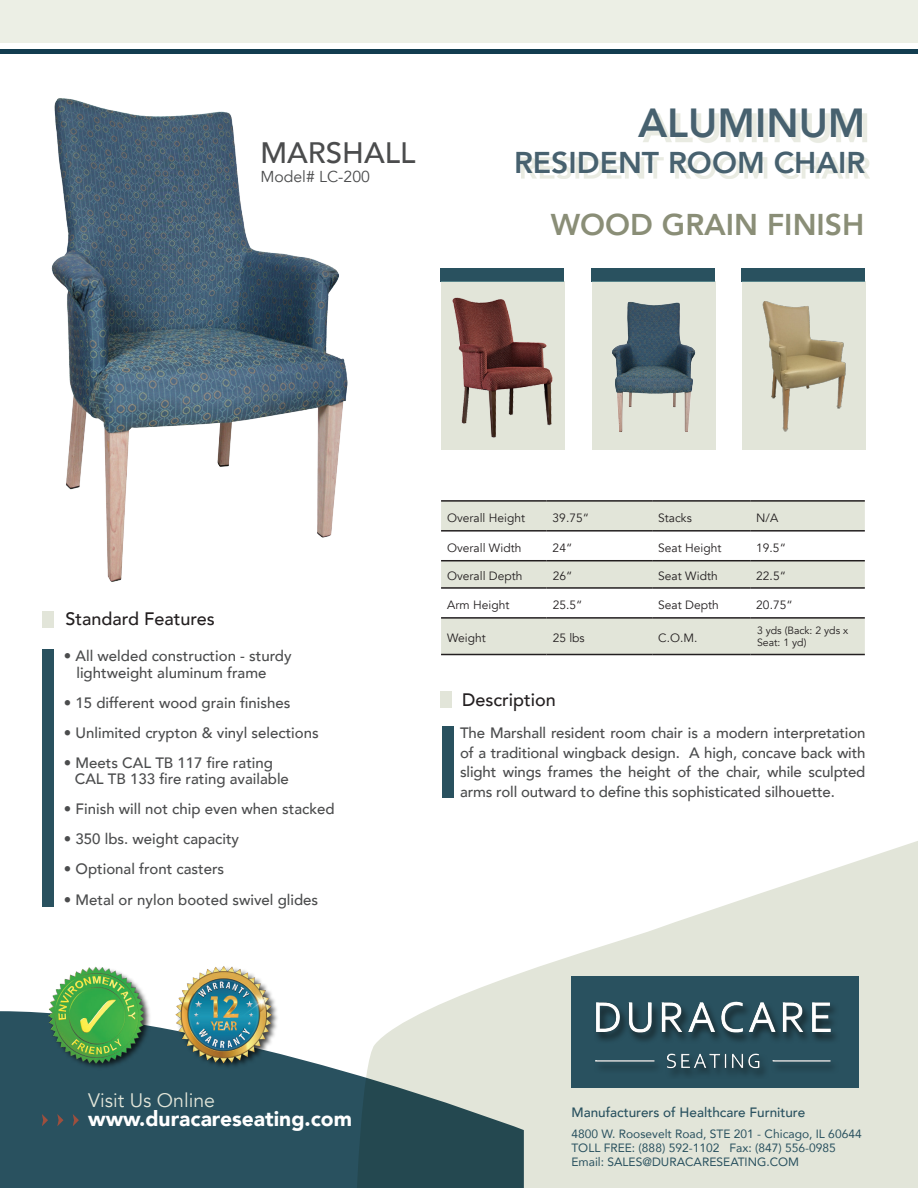
<style>
.page{position:relative;width:918px;height:1188px;background:#fff}
.page>*{position:absolute;margin:0;border:0;box-sizing:border-box;transform-origin:0 0}
.t1{font:800 40.5px "Avenir";color:#47616f}
.t2{font:800 30px "Avenir";color:#47616f}
.t3{font:800 30px "Avenir";color:#8a8e77}
.t4{font:500 29.4px "Avenir";color:#4b4c4d}
.t5{font:900 21px "Avenir";color:#fff}
.t6{font:19.5px "Avenir";color:#e2e5d9}
.t7{font:500 18px "Avenir";color:#231f20}
.t8{font:15.75px "Avenir";color:#4b4c4d}
.t9{font:500 15px/19.5px "Avenir";color:#4b4c4d}
.t10{font:500 13.5px "Avenir";color:#29515f}
.t11{font:12px "Avenir";color:#231f20}
.t12{font:12px/14.4px "Avenir";color:#29515f}
.t13{font:10.5px/12.6px "Avenir";color:#231f20}
</style>
<div class="page">
<svg style="left:0;top:1011px;width:356px;height:176px;background:#3a5f6c"></svg>
<svg style="left:356px;top:841px;width:561px;height:346px;fill:#e2e5d9"></svg>
<svg style="left:73px;top:1113px;width:6px;height:12px"></svg>
<svg style="left:57px;top:1113px;width:6px;height:12px"></svg>
<svg style="left:42px;top:1113px;width:6px;height:12px"></svg>
<img style="left:48px;top:966px;width:232px;height:104px">
<div style="left:570px;top:976px;width:288px;height:111px;background:#29515f"></div>
<img style="left:595px;top:1001px;width:240px;height:74px">
<div style="left:440px;top:268px;width:123px;height:13px;background:#29515f"></div>
<div style="left:590px;top:268px;width:123px;height:13px;background:#29515f"></div>
<div style="left:741px;top:268px;width:123px;height:13px;background:#29515f"></div>
<div style="left:42px;top:649px;width:12px;height:257px;background:#29515f"></div>
<div style="left:42px;top:611px;width:12px;height:16px;background:#e2e5d9"></div>
<div style="left:440px;top:691px;width:12px;height:16px;background:#e2e5d9"></div>
<div style="left:0;top:0;width:917px;height:42px;background:#ecefe5"></div>
<div style="left:0;top:49px;width:917px;height:5px;background:#123d50"></div>
<div style="left:521px;top:113px;width:348px;height:65px;background:#e2e5d9;opacity:.75"></div>
<div style="left:441px;top:281px;width:123px;height:169px;background:#e2e5d9"></div>
<img style="left:452px;top:297px;width:101px;height:141px">
<div style="left:591px;top:281px;width:123px;height:169px;background:#e2e5d9"></div>
<img style="left:612px;top:302px;width:84px;height:130px">
<div style="left:742px;top:281px;width:123px;height:169px;background:#e2e5d9"></div>
<img style="left:762px;top:301px;width:84px;height:131px">
<img style="left:51px;top:98px;width:297px;height:484px">
<div style="left:441px;top:726px;width:12px;height:71px;background:#29515f"></div>
<svg style="left:441px;top:501px;width:423px;height:152px;fill:#e2e5d9"></svg>
<hr style="left:441px;top:500px;width:105px;height:1px;background:#231f20">
<hr style="left:546px;top:500px;width:106px;height:1px;background:#231f20">
<hr style="left:652px;top:500px;width:97px;height:1px;background:#231f20">
<hr style="left:749px;top:500px;width:115px;height:1px;background:#231f20">
<hr style="left:441px;top:530px;width:105px;height:1px;background:#231f20">
<hr style="left:546px;top:530px;width:106px;height:1px;background:#231f20">
<hr style="left:652px;top:530px;width:97px;height:1px;background:#231f20">
<hr style="left:749px;top:530px;width:115px;height:1px;background:#231f20">
<hr style="left:441px;top:560px;width:105px;height:1px;background:#231f20">
<hr style="left:546px;top:560px;width:106px;height:1px;background:#231f20">
<hr style="left:652px;top:560px;width:97px;height:1px;background:#231f20">
<hr style="left:749px;top:560px;width:115px;height:1px;background:#231f20">
<hr style="left:441px;top:587px;width:105px;height:1px;background:#231f20">
<hr style="left:546px;top:587px;width:106px;height:1px;background:#231f20">
<hr style="left:652px;top:587px;width:97px;height:1px;background:#231f20">
<hr style="left:749px;top:587px;width:115px;height:1px;background:#231f20">
<hr style="left:441px;top:617px;width:105px;height:1px;background:#231f20">
<hr style="left:546px;top:617px;width:106px;height:1px;background:#231f20">
<hr style="left:652px;top:617px;width:97px;height:1px;background:#231f20">
<hr style="left:749px;top:617px;width:115px;height:1px;background:#231f20">
<hr style="left:441px;top:653px;width:105px;height:2px;background:#231f20">
<hr style="left:546px;top:653px;width:106px;height:2px;background:#231f20">
<hr style="left:652px;top:653px;width:97px;height:2px;background:#231f20">
<hr style="left:749px;top:653px;width:115px;height:2px;background:#231f20">
<p class="t4" style="left:260px;top:127px;width:156px">MARSHALL</p>
<p class="t8" style="left:260px;top:167px;width:111px">Model# LC-200</p>
<p class="t1" style="left:637px;top:91px;width:229px">ALUMINUM</p>
<p class="t2" style="left:514px;top:139px;width:353px">RESIDENT ROOM CHAIR</p>
<p class="t3" style="left:550px;top:201px;width:315px">WOOD GRAIN FINISH</p>
<p class="t7" style="left:65px;top:603px;width:151px">Standard Features</p>
<p class="t9" style="left:76px;top:647px;width:217px;line-height:16.5px;text-indent:-13px">• All welded construction - sturdy lightweight aluminum frame</p>
<p class="t9" style="left:64px;top:692px;width:228px">• 15 different wood grain finishes</p>
<p class="t9" style="left:64px;top:722px;width:256px">• Unlimited crypton &amp; vinyl selections</p>
<p class="t9" style="left:75px;top:753px;width:215px;line-height:16.5px;text-indent:-11px">• Meets CAL TB 117 fire rating<br>CAL TB 133 fire rating available</p>
<p class="t9" style="left:64px;top:798px;width:272px">• Finish will not chip even when stacked</p>
<p class="t9" style="left:64px;top:828px;width:177px">• 350 lbs. weight capacity</p>
<p class="t9" style="left:64px;top:858px;width:162px">• Optional front casters</p>
<p class="t9" style="left:64px;top:888px;width:256px">• Metal or nylon booted swivel glides</p>
<h3 class="t6" style="left:88px;top:1088px;width:128px">Visit Us Online</h3>
<h3 class="t5" style="left:88px;top:1099px;width:265px">www.duracareseating.com</h3>
<p class="t11" style="left:447px;top:510px;width:79px">Overall Height</p>
<p class="t11" style="left:552px;top:510px;width:38px">39.75“</p>
<p class="t11" style="left:658px;top:510px;width:35px">Stacks</p>
<p class="t11" style="left:756px;top:510px;width:24px">N/A</p>
<p class="t11" style="left:447px;top:540px;width:76px">Overall Width</p>
<p class="t11" style="left:552px;top:540px;width:21px">24“</p>
<p class="t11" style="left:658px;top:540px;width:65px">Seat Height</p>
<p class="t11" style="left:756px;top:540px;width:31px">19.5“</p>
<p class="t11" style="left:447px;top:569px;width:77px">Overall Depth</p>
<p class="t11" style="left:552px;top:569px;width:21px">26“</p>
<p class="t11" style="left:658px;top:569px;width:61px">Seat Width</p>
<p class="t11" style="left:756px;top:569px;width:31px">22.5“</p>
<p class="t11" style="left:447px;top:597px;width:64px">Arm Height</p>
<p class="t11" style="left:552px;top:597px;width:31px">25.5“</p>
<p class="t11" style="left:658px;top:597px;width:62px">Seat Depth</p>
<p class="t11" style="left:756px;top:597px;width:38px">20.75“</p>
<p class="t11" style="left:447px;top:630px;width:40px">Weight</p>
<p class="t11" style="left:552px;top:630px;width:34px">25 lbs</p>
<p class="t11" style="left:658px;top:630px;width:41px">C.O.M.</p>
<p class="t13" style="left:756px;top:623px;width:93px">3 yds (Back: 2 yds x<br>Seat: 1 yd)</p>
<p class="t7" style="left:462px;top:683px;width:95px">Description</p>
<p class="t9" style="left:460px;top:722px;width:407px;text-align:justify">The Marshall resident room chair is a modern interpretation of a traditional wingback design. A high, concave back with slight wings frames the height of the chair, while sculpted arms roll outward to define this sophisticated silhouette.</p>
<p class="t10" style="left:571px;top:1100px;width:235px">Manufacturers of Healthcare Furniture</p>
<p class="t12" style="left:571px;top:1125px;width:291px">4800 W. Roosevelt Road, STE 201 - Chicago, IL 60644<br>TOLL FREE: (888) 592-1102 Fax: (847) 556-0985<br>Email: SALES@DURACARESEATING.COM</p>
</div>
